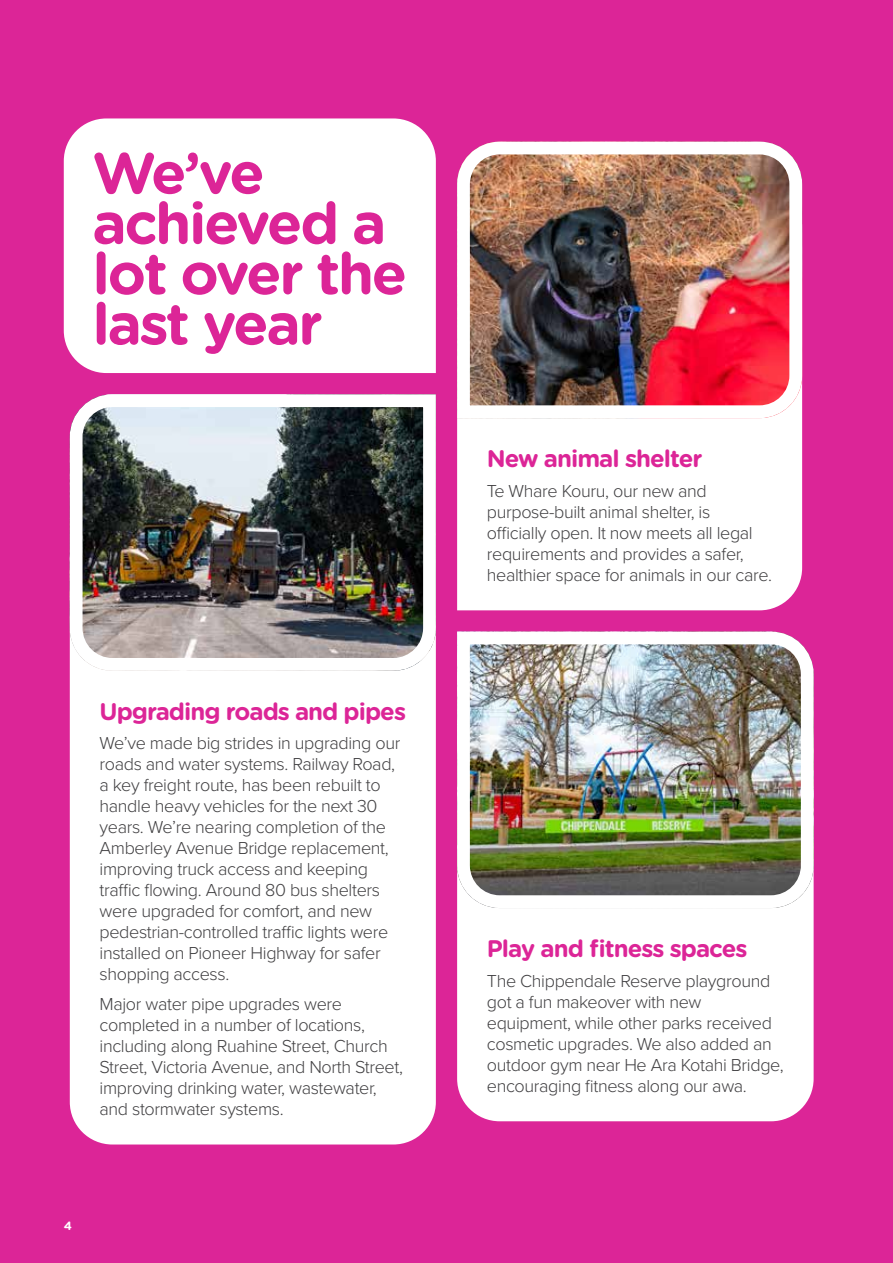
<style>
.page{position:relative;width:893px;height:1263px;background:#dc2597}
.page>*{position:absolute;margin:0;border:0;box-sizing:border-box;transform-origin:0 0}
.t1{font:700 57.9px/50.2px "Gotham Rounded";letter-spacing:-.04em;color:#dc2597}
.t2{font:700 24px "Gotham Rounded";letter-spacing:-.04em;color:#dc2597}
.t3{font:300 18px/21px "Proxima Nova";letter-spacing:-.02em;color:#414042}
.t4{font:700 12px "Gotham Rounded";color:#fff}
</style>
<div class="page">
<div style="left:64px;top:118px;width:372px;height:255px;background:#fff"></div>
<div style="left:70px;top:515px;width:366px;height:629px;background:#fff;border-radius:43px"></div>
<img style="left:69px;top:394px;width:367px;height:283px">
<div style="left:457px;top:424px;width:345px;height:186px;background:#fff"></div>
<img style="left:457px;top:141px;width:346px;height:283px">
<div style="left:457px;top:914px;width:357px;height:207px;background:#fff"></div>
<img style="left:457px;top:631px;width:357px;height:283px">
<h1 class="t1" style="left:92px;top:145px;width:316px">We’ve achieved a lot over the last year</h1>
<h2 class="t2" style="left:100px;top:694px;width:308px">Upgrading roads and pipes</h2>
<p class="t3" style="left:100px;top:732px;width:302px">We’ve made big strides in upgrading our roads and water systems. Railway Road, a key freight route, has been rebuilt to handle heavy vehicles for the next 30 years. We’re nearing completion of the Amberley Avenue Bridge replacement, improving truck access and keeping traffic flowing. Around 80 bus shelters were upgraded for comfort, and new pedestrian-controlled traffic lights were installed on Pioneer Highway for safer shopping access.</p>
<p class="t3" style="left:100px;top:992px;width:305px">Major water pipe upgrades were completed in a number of locations, including along Ruahine Street, Church Street, Victoria Avenue, and North Street, improving drinking water, wastewater, and stormwater systems.</p>
<p class="t4" style="left:64px;top:1217px;width:10px">4</p>
<h2 class="t2" style="left:487px;top:441px;width:217px">New animal shelter</h2>
<p class="t3" style="left:487px;top:479px;width:287px">Te Whare Kouru, our new and purpose-built animal shelter, is officially open. It now meets all legal requirements and provides a safer, healthier space for animals in our care.</p>
<h2 class="t2" style="left:487px;top:931px;width:262px">Play and fitness spaces</h2>
<p class="t3" style="left:487px;top:969px;width:298px">The Chippendale Reserve playground got a fun makeover with new equipment, while other parks received cosmetic upgrades. We also added an outdoor gym near He Ara Kotahi Bridge, encouraging fitness along our awa.</p>
</div>
